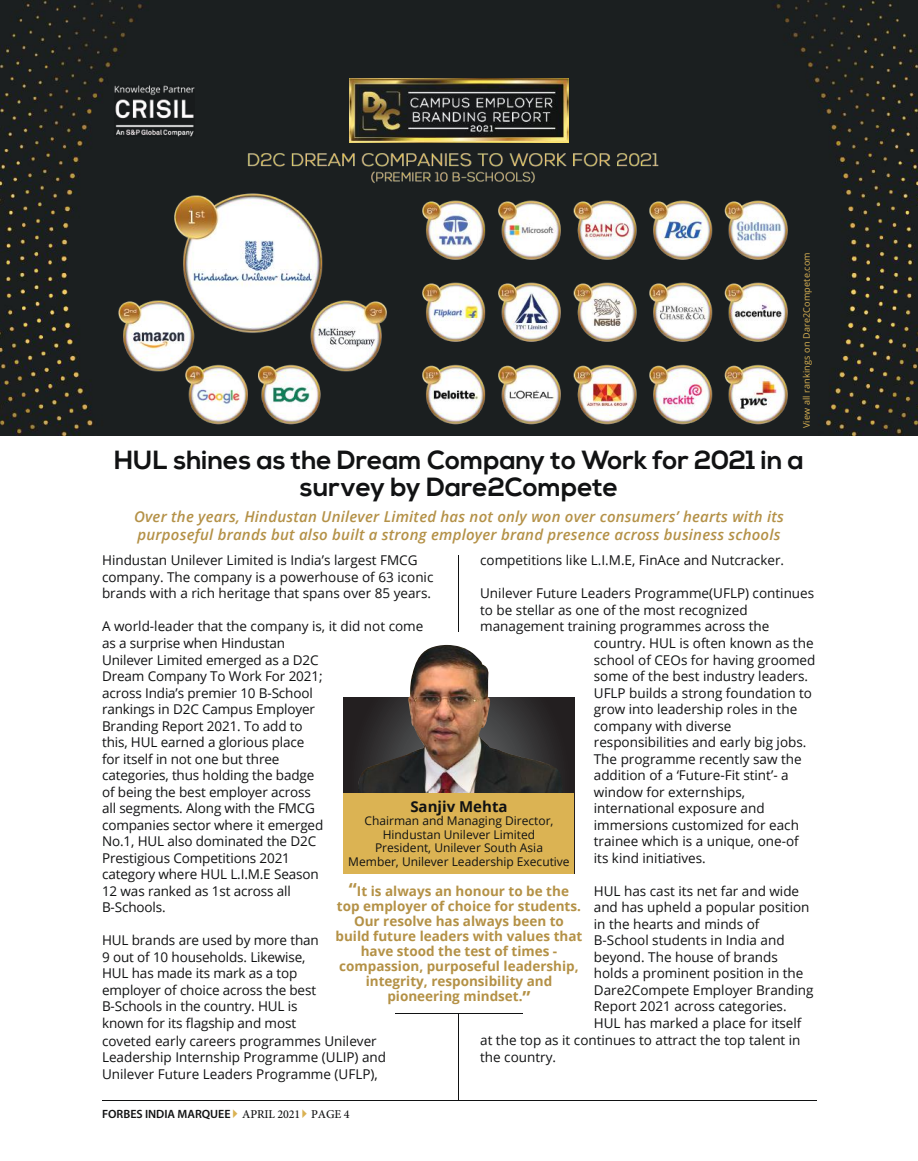
<style>
.page{position:relative;width:918px;height:1161px;background:#fff}
.page>*{position:absolute;margin:0;border:0;box-sizing:border-box;transform-origin:0 0}
.t1{font:700 26.25px/27px "Nexa";color:#111213;text-align:center}
.t2{font:italic 600 15px/18px "Open Sans";letter-spacing:.015em;color:#b49147}
.t3{font:700 15px "Open Sans";color:#111213}
.t4{font:13.5px/16.5px "Open Sans";color:#111213}
.t5{font:700 13.5px/15px "Open Sans";color:#b49146;text-align:center}
.t6{font:12px/13.5px "Open Sans";color:#111213;text-align:center}
.t7{font:600 12px "Myriad Pro";color:#111213}
.t8{font:9px "Open Sans";letter-spacing:.02em;color:#dab253}
.s1{font-size:18px}
.s2{font-family:"Minion Pro";font-weight:500}
</style>
<div class="page">
<img style="left:348px;top:645px;width:222px;height:148px">
<div style="left:344px;top:793px;width:230px;height:81px;background:#dbb353"></div>
<hr style="left:395px;top:1013px;width:128px;height:1px;background:#111213">
<hr style="left:459px;top:1013px;width:1px;height:87px;background:#111213">
<hr style="left:102px;top:1100px;width:714px;height:1px;background:#111213">
<hr style="left:459px;top:555px;width:1px;height:77px;background:#111213">
<img style="left:0;top:0;width:918px;height:436px">
<img style="left:90px;top:79px;width:726px;height:357px">
<p class="t8" style="left:801px;top:428px;width:178px;rotate:-90deg">View all rankings on Dare2Compete.com</p>
<h1 class="t1" style="left:114px;top:448px;width:691px">HUL shines as the Dream Company to Work for 2021 in a survey by Dare2Compete</h1>
<p class="t2" style="left:134px;top:508px;width:652px">Over the years, Hindustan Unilever Limited has not only won over consumers’ hearts with its purposeful brands but also built a strong employer brand presence across business schools</p>
<p class="t4" style="left:102px;top:552px;width:333px">Hindustan Unilever Limited is India’s largest FMCG company. The company is a powerhouse of 63 iconic brands with a rich heritage that spans over 85 years.</p>
<p class="t4" style="left:102px;top:618px;width:323px">A world-leader that the company is, it did not come</p>
<p class="t4" style="left:480px;top:552px;width:305px">competitions like L.I.M.E, FinAce and Nutcracker.</p>
<p class="t4" style="left:480px;top:585px;width:336px">Unilever Future Leaders Programme(UFLP) continues to be stellar as one of the most recognized management training programmes across the</p>
<p class="t4" style="left:102px;top:635px;width:223px">as a surprise when Hindustan<br>Unilever Limited emerged as a D2C<br>Dream Company To Work For 2021; across India’s premier 10 B-School rankings in D2C Campus Employer<br>Branding Report 2021. To add to this, HUL earned a glorious place for itself in not one but three categories, thus holding the badge of being the best employer across all segments. Along with the FMCG companies sector where it emerged<br>No.1, HUL also dominated the D2C<br>Prestigious Competitions 2021 category where HUL L.I.M.E Season<br>12 was ranked as 1st across all<br>B-Schools.</p>
<p class="t4" style="left:102px;top:932px;width:218px">HUL brands are used by more than<br>9 out of 10 households. Likewise,<br>HUL has made its mark as a top employer of choice across the best<br>B-Schools in the country. HUL is known for its flagship and most</p>
<p class="t3" style="left:410px;top:796px;width:99px">Sanjiv Mehta</p>
<p class="t6" style="left:348px;top:814px;width:223px">Chairman and Managing Director, Hindustan Unilever Limited<br>President, Unilever South Asia Member, Unilever Leadership Executive</p>
<p class="t5" style="left:336px;top:883px;width:248px"><span class="s1">“</span>It is always an honour to be the<br>top employer of choice for students.<br>Our resolve has always been to build future leaders with values that have stood the test of times - compassion, purposeful leadership, integrity, responsibility and pioneering mindset.<span class="s1">”</span></p>
<p class="t4" style="left:594px;top:635px;width:223px">country. HUL is often known as the school of CEOs for having groomed some of the best industry leaders.<br>UFLP builds a strong foundation to grow into leadership roles in the company with diverse responsibilities and early big jobs.<br>The programme recently saw the addition of a ‘Future-Fit stint’- a window for externships, international exposure and immersions customized for each trainee which is a unique, one-of its kind initiatives.</p>
<p class="t4" style="left:594px;top:882px;width:221px">HUL has cast its net far and wide and has upheld a popular position in the hearts and minds of<br>B-School students in India and beyond. The house of brands holds a prominent position in the<br>Dare2Compete Employer Branding<br>Report 2021 across categories.<br>HUL has marked a place for itself</p>
<p class="t4" style="left:102px;top:1032px;width:286px">coveted early careers programmes Unilever<br>Leadership Internship Programme (ULIP) and<br>Unilever Future Leaders Programme (UFLP),</p>
<p class="t7" style="left:102px;top:1107px;width:249px">FORBES INDIA MARQUEE <span class="s2">APRIL 2021 PAGE 4</span></p>
<p class="t4" style="left:480px;top:1032px;width:322px">at the top as it continues to attract the top talent in the country.</p>
</div>
